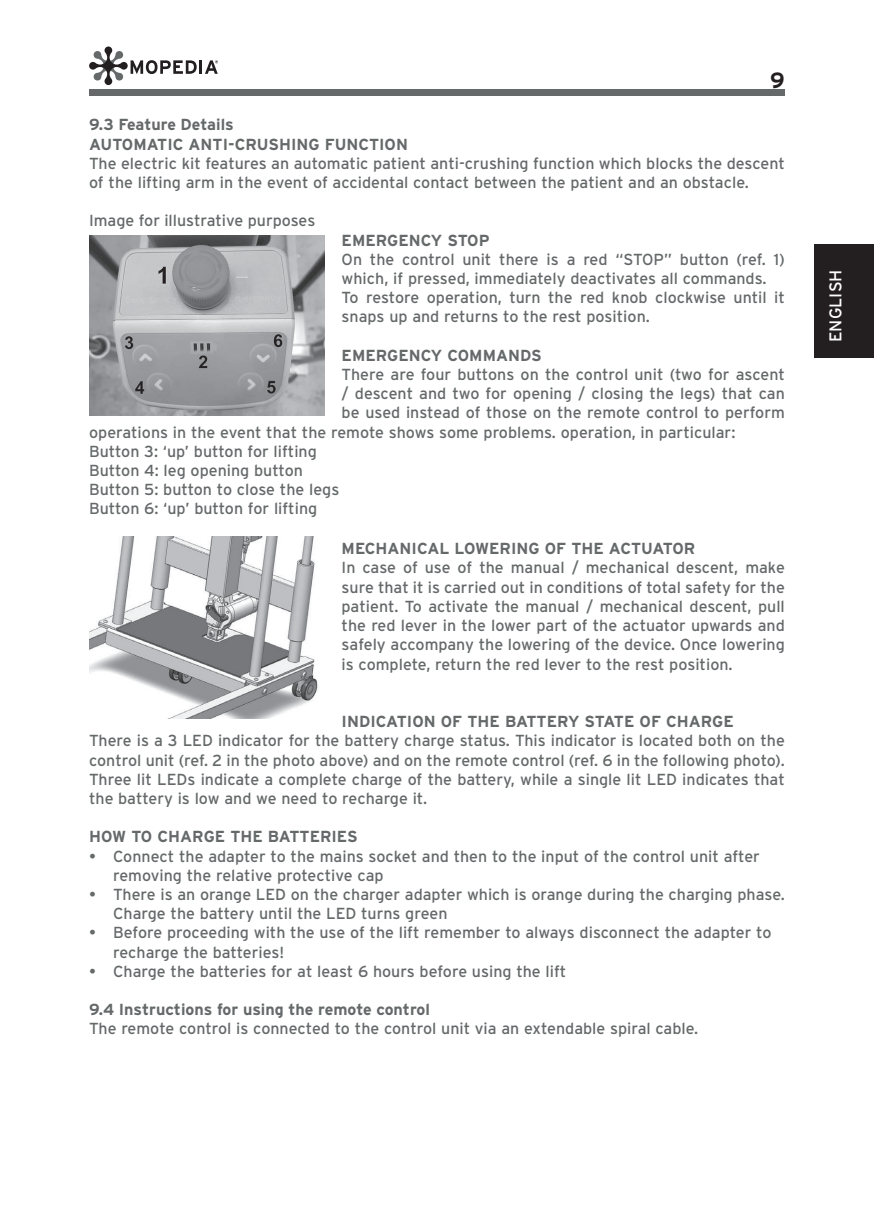
<style>
.page{position:relative;width:874px;height:1225px;background:#fff}
.page>*{position:absolute;margin:0;border:0;box-sizing:border-box;transform-origin:0 0}
.t1{font:700 22px "Interstate";color:#231f20}
.t2{font:17px "Interstate";letter-spacing:.005em;color:#fff}
.t3{font:16px/19.2px "Interstate";color:#65696a}
.t4{font:700 16px/19.2px "Interstate";color:#65696a}
</style>
<div class="page">
<div style="left:89px;top:89px;width:695px;height:7px;background:#65696a"></div>
<svg style="left:89px;top:46px;width:107px;height:39px"></svg>
<hr style="left:199px;top:60px;width:3px;height:14px;background:#231f20">
<svg style="left:205px;top:60px;width:13px;height:14px"></svg>
<div style="left:813px;top:244px;width:60px;height:113px;background:#231f20"></div>
<img style="left:89px;top:235px;width:235px;height:181px">
<img style="left:89px;top:537px;width:229px;height:181px">
<h1 class="t1" style="left:769px;top:68px;width:16px">9</h1>
<p class="t4" style="left:89px;top:115px;width:320px">9.3 Feature Details<br>AUTOMATIC ANTI-CRUSHING FUNCTION</p>
<p class="t3" style="left:89px;top:153px;width:697px">The electric kit features an automatic patient anti-crushing function which blocks the descent of the lifting arm in the event of accidental contact between the patient and an obstacle.</p>
<p class="t3" style="left:89px;top:211px;width:228px">Image for illustrative purposes</p>
<p class="t4" style="left:341px;top:230px;width:149px">EMERGENCY STOP</p>
<p class="t3" style="left:341px;top:249px;width:444px">On the control unit there is a red “STOP” button (ref. 1) which, if pressed, immediately deactivates all commands.<br>To restore operation, turn the red knob clockwise until it snaps up and returns to the rest position.</p>
<p class="t4" style="left:341px;top:345px;width:201px">EMERGENCY COMMANDS</p>
<p class="t3" style="left:341px;top:365px;width:444px">There are four buttons on the control unit (two for ascent</p>
<p class="t3" style="left:341px;top:384px;width:444px">/ descent and two for opening / closing the legs) that can</p>
<p class="t3" style="left:341px;top:403px;width:444px">be used instead of those on the remote control to perform</p>
<p class="t3" style="left:89px;top:422px;width:647px">operations in the event that the remote shows some problems. operation, in particular:</p>
<p class="t3" style="left:89px;top:441px;width:229px">Button 3: ‘up’ button for lifting</p>
<p class="t3" style="left:89px;top:461px;width:215px">Button 4: leg opening button</p>
<p class="t3" style="left:89px;top:480px;width:252px">Button 5: button to close the legs</p>
<p class="t3" style="left:89px;top:499px;width:229px">Button 6: ‘up’ button for lifting</p>
<p class="t4" style="left:341px;top:539px;width:355px">MECHANICAL LOWERING OF THE ACTUATOR</p>
<p class="t3" style="left:341px;top:558px;width:444px;text-align:justify">In case of use of the manual / mechanical descent, make sure that it is carried out in conditions of total safety for the patient. To activate the manual / mechanical descent, pull the red lever in the lower part of the actuator upwards and safely accompany the lowering of the device. Once lowering is complete, return the red lever to the rest position.</p>
<p class="t4" style="left:341px;top:712px;width:393px">INDICATION OF THE BATTERY STATE OF CHARGE</p>
<p class="t3" style="left:89px;top:731px;width:697px;text-align:justify">There is a 3 LED indicator for the battery charge status. This indicator is located both on the control unit (ref. 2 in the photo above) and on the remote control (ref. 6 in the following photo).<br>Three lit LEDs indicate a complete charge of the battery, while a single lit LED indicates that the battery is low and we need to recharge it.</p>
<p class="t4" style="left:89px;top:827px;width:270px">HOW TO CHARGE THE BATTERIES</p>
<p class="t3" style="left:113px;top:846px;width:648px;text-indent:-24px">• Connect the adapter to the mains socket and then to the input of the control unit after removing the relative protective cap</p>
<p class="t3" style="left:113px;top:884px;width:673px;text-indent:-24px">• There is an orange LED on the charger adapter which is orange during the charging phase.<br>Charge the battery until the LED turns green</p>
<p class="t3" style="left:113px;top:923px;width:659px;text-indent:-24px">• Before proceeding with the use of the lift remember to always disconnect the adapter to recharge the batteries!</p>
<p class="t3" style="left:89px;top:961px;width:478px">• Charge the batteries for at least 6 hours before using the lift</p>
<p class="t4" style="left:89px;top:1000px;width:342px">9.4 Instructions for using the remote control</p>
<p class="t3" style="left:89px;top:1019px;width:610px">The remote control is connected to the control unit via an extendable spiral cable.</p>
<p class="t2" style="left:825px;top:342px;width:74px;rotate:-90deg">ENGLISH</p>
</div>
